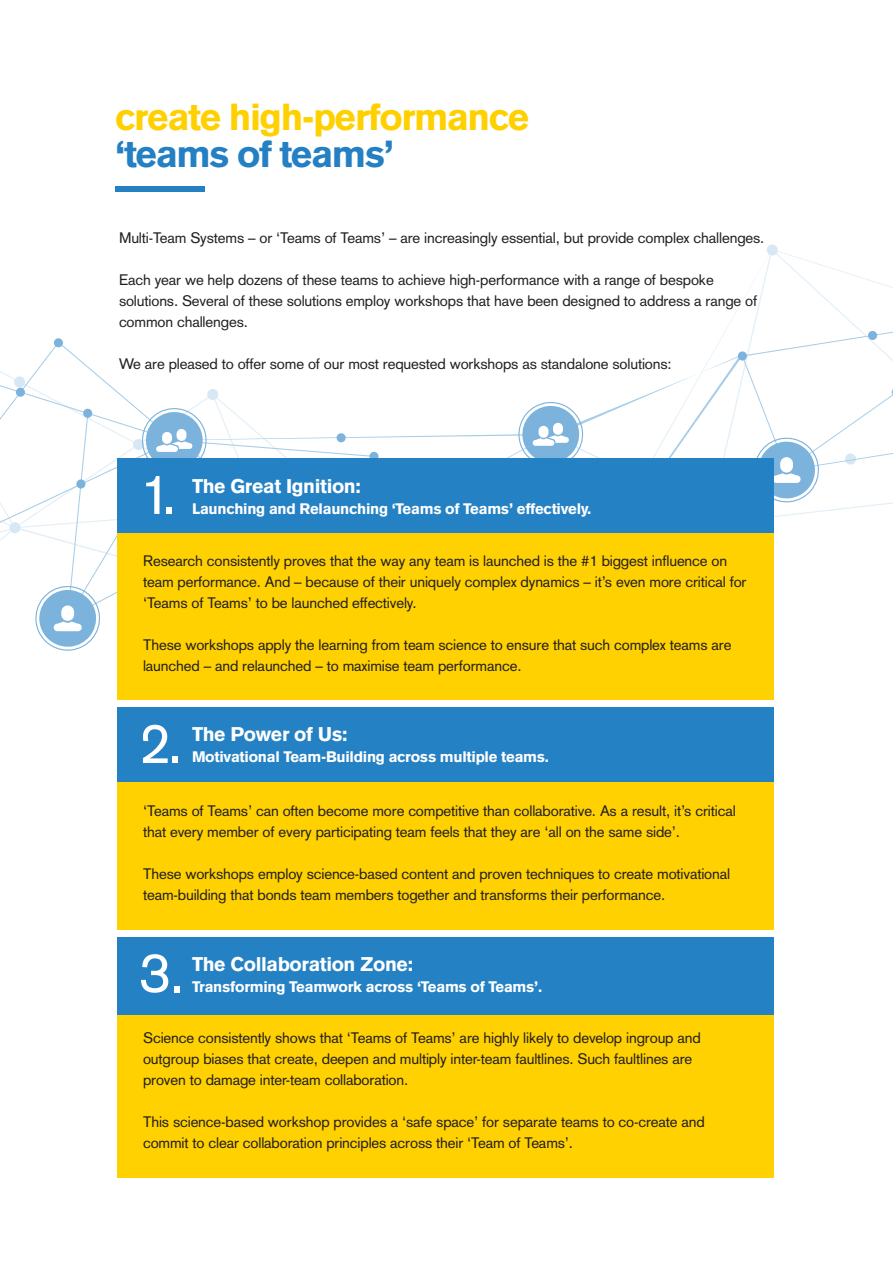
<style>
.page{position:relative;width:893px;height:1263px;background:#fff}
.page>*{position:absolute;margin:0;border:0;box-sizing:border-box;transform-origin:0 0}
.t1{font:55.8px "Akzidenz Grotesk";color:#fff}
.t2{font:900 37.05px "Akzidenz Grotesk";letter-spacing:-.04em;color:#ffd000}
.t3{font:900 37.05px "Akzidenz Grotesk";letter-spacing:-.04em;color:#2480c3}
.t4{font:900 19.5px "Akzidenz Grotesk";letter-spacing:-.02em;color:#fff}
.t5{font:15px/21px "Akzidenz Grotesk";letter-spacing:-.01em;color:#231f20}
.t6{font:900 15px "Akzidenz Grotesk";letter-spacing:-.02em;color:#fff}
</style>
<div class="page">
<svg style="left:0;top:244px;width:893px;height:375px"></svg>
<svg style="left:14px;top:376px;width:11px;height:21px"></svg>
<svg style="left:76px;top:479px;width:10px;height:10px"></svg>
<svg style="left:336px;top:433px;width:10px;height:9px"></svg>
<svg style="left:83px;top:409px;width:9px;height:9px"></svg>
<svg style="left:369px;top:452px;width:10px;height:6px"></svg>
<svg style="left:54px;top:338px;width:9px;height:9px"></svg>
<svg style="left:738px;top:351px;width:9px;height:10px"></svg>
<svg style="left:891px;top:387px;width:2px;height:11px"></svg>
<svg style="left:868px;top:331px;width:9px;height:9px"></svg>
<svg style="left:753px;top:437px;width:67px;height:65px"></svg>
<div style="left:780px;top:457px;width:13px;height:16px;background:#fff;border-radius:6px"></div>
<svg style="left:35px;top:586px;width:66px;height:65px"></svg>
<div style="left:61px;top:605px;width:13px;height:16px;background:#fff;border-radius:6px"></div>
<svg style="left:518px;top:402px;width:66px;height:56px"></svg>
<svg style="left:133px;top:408px;width:74px;height:50px"></svg>
<div style="left:115px;top:186px;width:89px;height:6px;background:#2480c3"></div>
<div style="left:118px;top:474px;width:656px;height:225px;background:#ffd100"></div>
<div style="left:118px;top:713px;width:656px;height:217px;background:#ffd100"></div>
<div style="left:118px;top:960px;width:656px;height:218px;background:#ffd100"></div>
<div style="left:118px;top:458px;width:656px;height:75px;background:#2481c4"></div>
<div style="left:118px;top:707px;width:656px;height:74px;background:#2481c4"></div>
<div style="left:118px;top:937px;width:656px;height:78px;background:#2481c4"></div>
<h2 class="t2" style="left:115px;top:95px;width:416px">create high-performance</h2>
<h2 class="t3" style="left:115px;top:132px;width:280px">‘teams of teams’</h2>
<p class="t5" style="left:119px;top:227px;width:647px">Multi-Team Systems – or ‘Teams of Teams’ – are increasingly essential, but provide complex challenges.</p>
<p class="t5" style="left:119px;top:269px;width:640px">Each year we help dozens of these teams to achieve high-performance with a range of bespoke solutions. Several of these solutions employ workshops that have been designed to address a range of common challenges.</p>
<p class="t5" style="left:119px;top:353px;width:554px">We are pleased to offer some of our most requested workshops as standalone solutions:</p>
<h1 class="t1" style="left:139px;top:462px;width:39px">1.</h1>
<h3 class="t4" style="left:192px;top:474px;width:170px">The Great Ignition:</h3>
<p class="t6" style="left:192px;top:500px;width:401px">Launching and Relaunching ‘Teams of Teams’ effectively.</p>
<p class="t5" style="left:143px;top:551px;width:605px">Research consistently proves that the way any team is launched is the #1 biggest influence on team performance. And – because of their uniquely complex dynamics – it’s even more critical for ‘Teams of Teams’ to be launched effectively.</p>
<p class="t5" style="left:143px;top:635px;width:590px">These workshops apply the learning from team science to ensure that such complex teams are launched – and relaunched – to maximise team performance.</p>
<h1 class="t1" style="left:139px;top:711px;width:45px">2.</h1>
<h3 class="t4" style="left:192px;top:722px;width:157px">The Power of Us:</h3>
<p class="t6" style="left:192px;top:747px;width:359px">Motivational Team-Building across multiple teams.</p>
<p class="t5" style="left:143px;top:800px;width:594px">‘Teams of Teams’ can often become more competitive than collaborative. As a result, it’s critical that every member of every participating team feels that they are ‘all on the same side’.</p>
<p class="t5" style="left:143px;top:863px;width:589px">These workshops employ science-based content and proven techniques to create motivational team-building that bonds team members together and transforms their performance.</p>
<h1 class="t1" style="left:139px;top:940px;width:47px">3.</h1>
<h3 class="t4" style="left:192px;top:953px;width:223px">The Collaboration Zone:</h3>
<p class="t6" style="left:192px;top:978px;width:352px">Transforming Teamwork across ‘Teams of Teams’.</p>
<p class="t5" style="left:143px;top:1027px;width:559px">Science consistently shows that ‘Teams of Teams’ are highly likely to develop ingroup and outgroup biases that create, deepen and multiply inter-team faultlines. Such faultlines are proven to damage inter-team collaboration.</p>
<p class="t5" style="left:143px;top:1111px;width:563px">This science-based workshop provides a ‘safe space’ for separate teams to co-create and commit to clear collaboration principles across their ‘Team of Teams’.</p>
</div>
